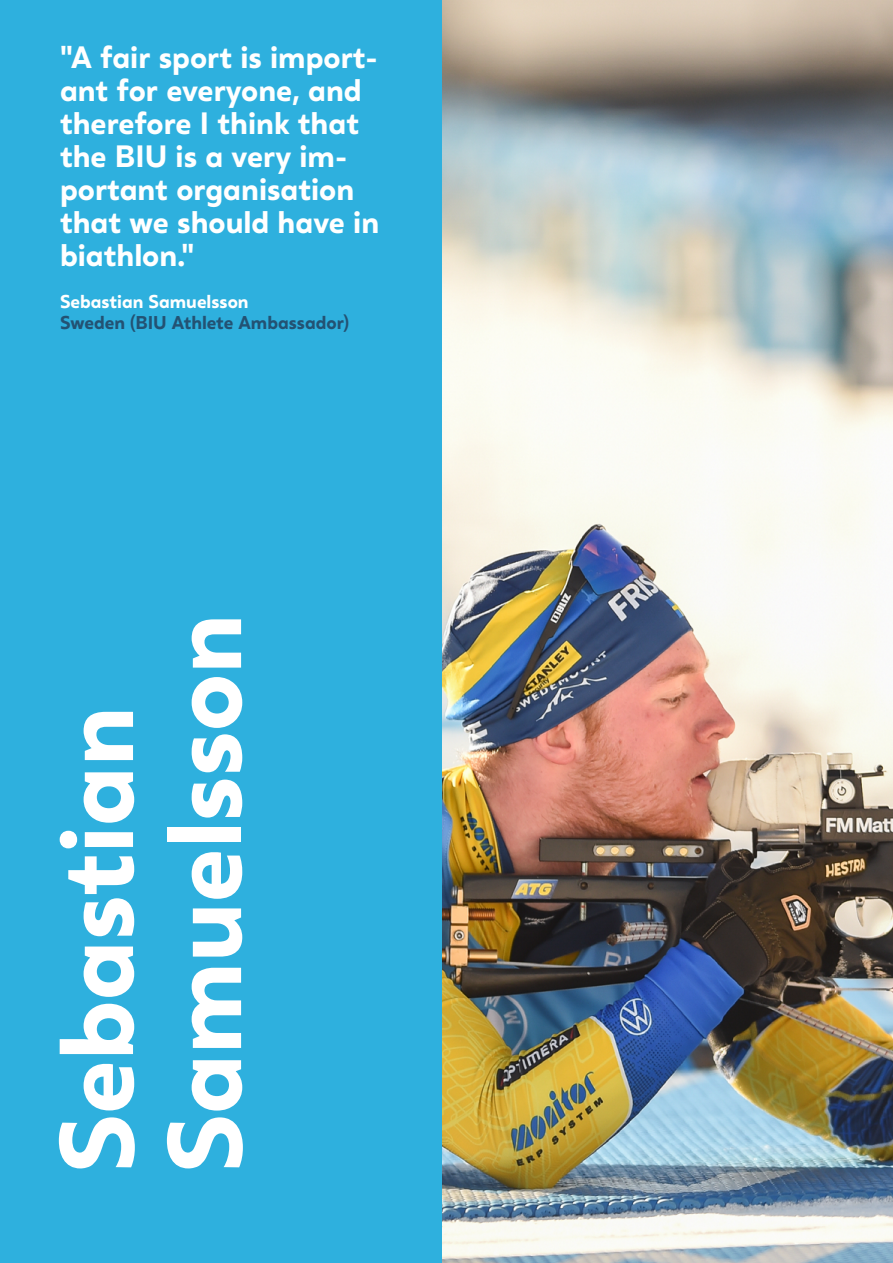
<style>
.page{position:relative;width:893px;height:1263px;background:#fff}
.page>*{position:absolute;margin:0;border:0;box-sizing:border-box;transform-origin:0 0}
.t1{font:700 100.5px/108px "Grava";color:#fff}
.t2{font:700 30px/33px "Grava";color:#fff}
.t3{font:700 18px "Grava";color:#235273}
.t4{font:700 18px "Grava";color:#fff}
</style>
<div class="page">
<img style="left:442px;top:0;width:451px;height:1263px">
<div style="left:0;top:0;width:442px;height:1263px;background:#2eb0de"></div>
<p class="t2" style="left:60px;top:41px;width:321px">"A fair sport is import&shy;ant for everyone, and therefore I think that the BIU is a very im&shy;portant organisation that we should have in biathlon."</p>
<p class="t4" style="left:60px;top:290px;width:190px">Sebastian Samuelsson</p>
<p class="t3" style="left:60px;top:311px;width:290px">Sweden (BIU Athlete Ambassador)</p>
<h1 class="t1" style="left:44px;top:1173px;width:561px;rotate:-90deg">Sebastian<br>Samuelsson</h1>
</div>
